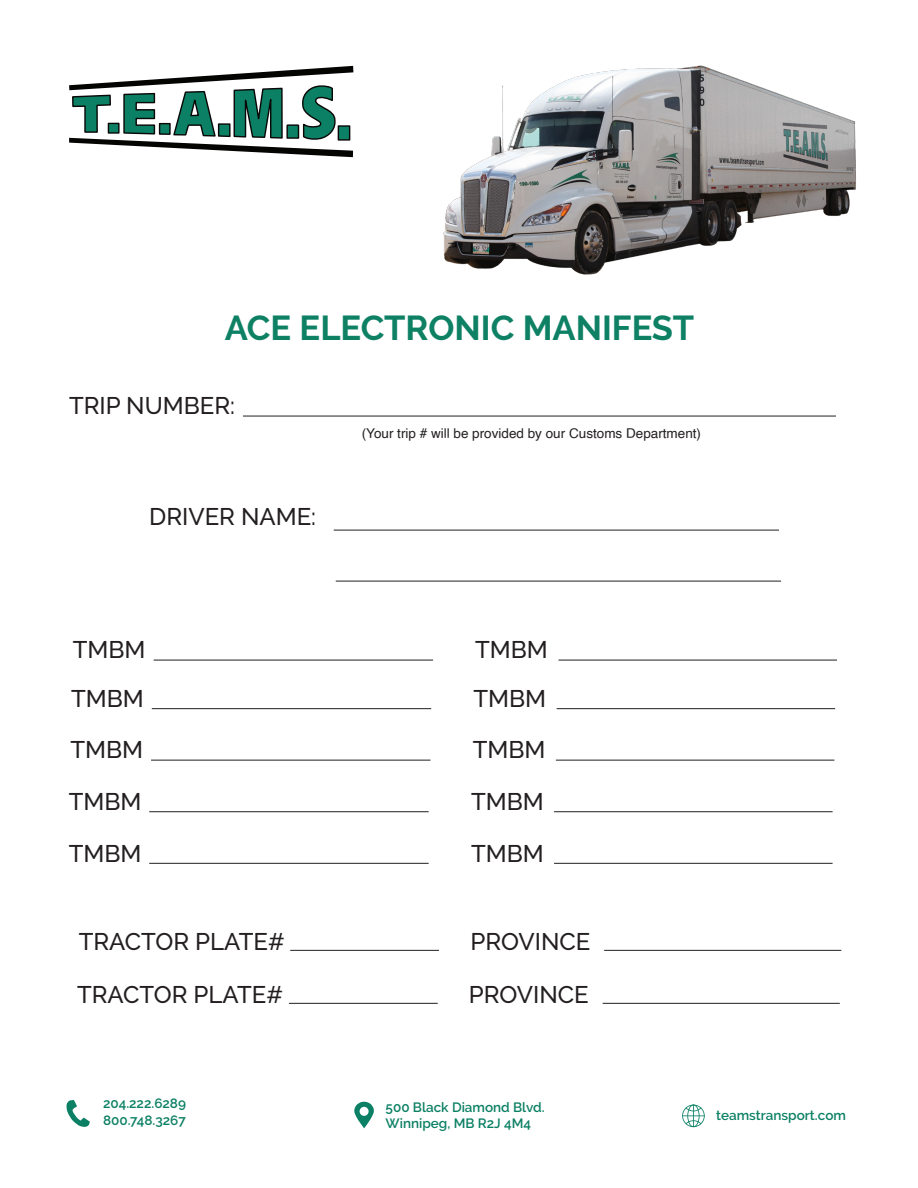
<style>
.page{position:relative;width:918px;height:1188px;background:#fff}
.page>*{position:absolute;margin:0;border:0;box-sizing:border-box;transform-origin:0 0}
.t1{font:700 34.5px "Raleway";color:#0e8165}
.t2{font:500 24px "Raleway";color:#231f20}
.t3{font:600 13.5px/16.2px "Raleway";color:#0b8064}
.t4{font:13.5px "Helvetica";color:#231f20}
</style>
<div class="page">
<svg style="left:69px;top:66px;width:284px;height:91px"></svg>
<hr style="left:243px;top:416px;width:593px;height:1px;background:#231f20">
<hr style="left:334px;top:530px;width:445px;height:1px;background:#231f20">
<hr style="left:336px;top:581px;width:445px;height:1px;background:#231f20">
<hr style="left:154px;top:660px;width:279px;height:1px;background:#231f20">
<hr style="left:558px;top:660px;width:279px;height:1px;background:#231f20">
<hr style="left:152px;top:708px;width:279px;height:1px;background:#231f20">
<hr style="left:557px;top:708px;width:278px;height:1px;background:#231f20">
<hr style="left:151px;top:760px;width:279px;height:1px;background:#231f20">
<hr style="left:556px;top:760px;width:278px;height:1px;background:#231f20">
<hr style="left:149px;top:811px;width:280px;height:1px;background:#231f20">
<hr style="left:554px;top:811px;width:279px;height:1px;background:#231f20">
<hr style="left:149px;top:863px;width:280px;height:1px;background:#231f20">
<hr style="left:554px;top:863px;width:279px;height:1px;background:#231f20">
<hr style="left:290px;top:950px;width:149px;height:1px;background:#231f20">
<hr style="left:604px;top:950px;width:237px;height:1px;background:#231f20">
<hr style="left:289px;top:1003px;width:149px;height:1px;background:#231f20">
<hr style="left:603px;top:1003px;width:237px;height:1px;background:#231f20">
<img style="left:443px;top:65px;width:413px;height:210px">
<svg style="left:354px;top:1101px;width:20px;height:27px"></svg>
<svg style="left:66px;top:1100px;width:24px;height:27px"></svg>
<svg style="left:682px;top:1105px;width:23px;height:22px"></svg>
<p class="t1" style="left:225px;top:308px;width:471px">ACE ELECTRONIC MANIFEST</p>
<p class="t2" style="left:69px;top:392px;width:167px">TRIP NUMBER:</p>
<p class="t2" style="left:149px;top:503px;width:168px">DRIVER NAME:</p>
<p class="t4" style="left:362px;top:423px;width:341px">(Your trip # will be provided by our Customs Department)</p>
<p class="t2" style="left:73px;top:636px;width:74px">TMBM</p>
<p class="t2" style="left:475px;top:636px;width:74px">TMBM</p>
<p class="t2" style="left:71px;top:685px;width:74px">TMBM</p>
<p class="t2" style="left:473px;top:685px;width:74px">TMBM</p>
<p class="t2" style="left:70px;top:736px;width:74px">TMBM</p>
<p class="t2" style="left:473px;top:736px;width:74px">TMBM</p>
<p class="t2" style="left:69px;top:788px;width:74px">TMBM</p>
<p class="t2" style="left:471px;top:788px;width:74px">TMBM</p>
<p class="t2" style="left:69px;top:839px;width:74px">TMBM</p>
<p class="t2" style="left:471px;top:839px;width:74px">TMBM</p>
<p class="t2" style="left:79px;top:928px;width:207px">TRACTOR PLATE#</p>
<p class="t2" style="left:470px;top:928px;width:121px">PROVINCE</p>
<p class="t2" style="left:77px;top:981px;width:207px">TRACTOR PLATE#</p>
<p class="t2" style="left:469px;top:981px;width:121px">PROVINCE</p>
<p class="t3" style="left:103px;top:1096px;width:84px">204.222.6289<br>800.748.3267</p>
<p class="t3" style="left:716px;top:1107px;width:131px">teamstransport.com</p>
<p class="t3" style="left:386px;top:1099px;width:161px">500 Black Diamond Blvd.<br>Winnipeg, MB R2J 4M4</p>
</div>
